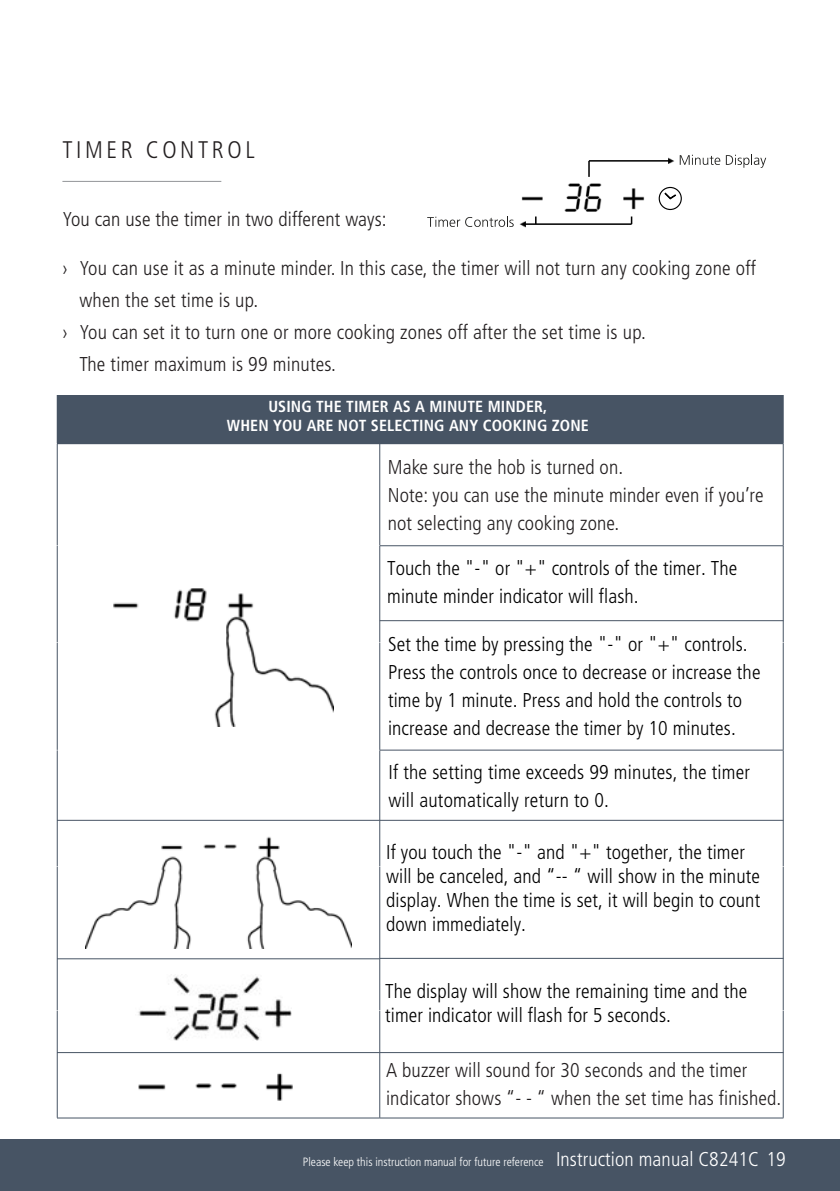
<style>
.page{position:relative;width:840px;height:1191px;background:#fff}
.page>*{position:absolute;margin:0;border:0;box-sizing:border-box;transform-origin:0 0}
.t1{font:300 condensed 24px "Frutiger";letter-spacing:.15em;color:#231f20}
.t2{font:300 condensed 20px/28px "Frutiger LT Pro";letter-spacing:.005em;color:#000}
.t3{font:300 condensed 20px/28px "Frutiger";letter-spacing:.005em;color:#231f20}
.t4{font:700 condensed 16px/19.2px "Frutiger LT Pro";letter-spacing:.005em;color:#fff;text-align:center}
.t5{font:300 condensed 12px "Frutiger";color:#fff}
.s1{font-size:20px}
</style>
<div class="page">
<div style="left:0;top:1139px;width:839px;height:52px;background:#475464"></div>
<hr style="left:62px;top:181px;width:159px;height:1px;background:#939598">
<img style="left:513px;top:157px;width:164px;height:71px">
<svg style="left:659px;top:189px;width:21px;height:20px"></svg>
<svg style="left:663px;top:192px;width:13px;height:8px"></svg>
<div style="left:658px;top:187px;width:23px;height:23px;border:1px solid #000;border-radius:50%"></div>
<svg style="left:679px;top:154px;width:86px;height:14px"></svg>
<svg style="left:427px;top:216px;width:86px;height:11px"></svg>
<div style="left:57px;top:395px;width:725px;height:49px;background:#475464"></div>
<hr style="left:782px;top:395px;width:1px;height:48px;background:#475464">
<hr style="left:57px;top:444px;width:1px;height:101px;background:#475464">
<hr style="left:379px;top:443px;width:404px;height:1px;background:#475464">
<hr style="left:379px;top:444px;width:1px;height:101px;background:#475464">
<hr style="left:782px;top:444px;width:1px;height:101px;background:#475464">
<hr style="left:57px;top:546px;width:1px;height:96px;background:#475464">
<hr style="left:379px;top:545px;width:404px;height:1px;background:#475464">
<hr style="left:379px;top:546px;width:1px;height:96px;background:#475464">
<hr style="left:782px;top:546px;width:1px;height:96px;background:#475464">
<hr style="left:57px;top:958px;width:322px;height:1px;background:#475464">
<hr style="left:57px;top:643px;width:1px;height:107px;background:#475464">
<hr style="left:379px;top:620px;width:404px;height:1px;background:#475464">
<hr style="left:379px;top:643px;width:1px;height:107px;background:#475464">
<hr style="left:782px;top:643px;width:1px;height:107px;background:#475464">
<hr style="left:57px;top:750px;width:1px;height:116px;background:#475464">
<hr style="left:379px;top:750px;width:404px;height:1px;background:#475464">
<hr style="left:379px;top:750px;width:1px;height:116px;background:#475464">
<hr style="left:782px;top:750px;width:1px;height:116px;background:#475464">
<hr style="left:57px;top:820px;width:322px;height:1px;background:#475464">
<hr style="left:57px;top:866px;width:1px;height:144px;background:#475464">
<hr style="left:379px;top:820px;width:404px;height:1px;background:#475464">
<hr style="left:379px;top:866px;width:1px;height:144px;background:#475464">
<hr style="left:782px;top:866px;width:1px;height:144px;background:#475464">
<hr style="left:57px;top:1052px;width:322px;height:1px;background:#475464">
<hr style="left:57px;top:1010px;width:1px;height:107px;background:#475464">
<hr style="left:379px;top:1052px;width:404px;height:1px;background:#475464">
<hr style="left:379px;top:1010px;width:1px;height:107px;background:#475464">
<hr style="left:782px;top:1010px;width:1px;height:107px;background:#475464">
<hr style="left:57px;top:1117px;width:322px;height:1px;background:#475464">
<hr style="left:379px;top:1117px;width:404px;height:1px;background:#475464">
<img style="left:113px;top:588px;width:220px;height:138px">
<img style="left:85px;top:836px;width:266px;height:112px">
<img style="left:138px;top:1073px;width:154px;height:28px">
<img style="left:138px;top:976px;width:154px;height:64px">
<hr style="left:379px;top:958px;width:404px;height:1px;background:#475464">
<p class="t1" style="left:62px;top:140px;width:194px">TIMER CONTROL</p>
<p class="t3" style="left:62px;top:206px;width:325px">You can use the timer in two different ways:</p>
<p class="t3" style="left:62px;top:255px;width:694px">› You can use it as a minute minder. In this case, the timer will not turn any cooking zone off</p>
<p class="t3" style="left:79px;top:287px;width:180px">when the set time is up.</p>
<p class="t3" style="left:62px;top:319px;width:584px">› You can set it to turn one or more cooking zones off after the set time is up.</p>
<p class="t3" style="left:79px;top:351px;width:258px">The timer maximum is 99 minutes.</p>
<p class="t4" style="left:227px;top:397px;width:363px">USING THE TIMER AS A MINUTE MINDER,<br>WHEN YOU ARE NOT SELECTING ANY COOKING ZONE</p>
<p class="t3" style="left:387px;top:455px;width:377px">Make sure the hob is turned on.<br>Note: you can use the minute minder even if you’re not selecting any cooking zone.</p>
<p class="t2" style="left:387px;top:555px;width:351px">Touch the "-" or "+" controls of the timer. The minute minder indicator will flash.</p>
<p class="t2" style="left:388px;top:630px;width:374px">Set the time by pressing the "-" or "+" controls.<br>Press the controls once to decrease or increase the time by 1 minute. Press and hold the controls to increase and decrease the timer by 10 minutes.</p>
<p class="t2" style="left:388px;top:758px;width:363px">If the setting time exceeds 99 minutes, the timer will automatically return to 0.</p>
<p class="t2" style="left:386px;top:840px;width:375px;line-height:24px">If you touch the "-" and "+" together, the timer will be canceled, and “-- “ will show in the minute display. When the time is set, it will begin to count down immediately.</p>
<p class="t2" style="left:385px;top:979px;width:363px;line-height:24px">The display will show the remaining time and the timer indicator will flash for 5 seconds.</p>
<p class="t3" style="left:386px;top:1058px;width:396px">A buzzer will sound for 30 seconds and the timer indicator shows “- - “ when the set time has finished.</p>
<p class="t5" style="left:303px;top:1156px;width:484px">Please keep this instruction manual for future reference <span class="s1">Instruction manual C8241C 19</span></p>
</div>
